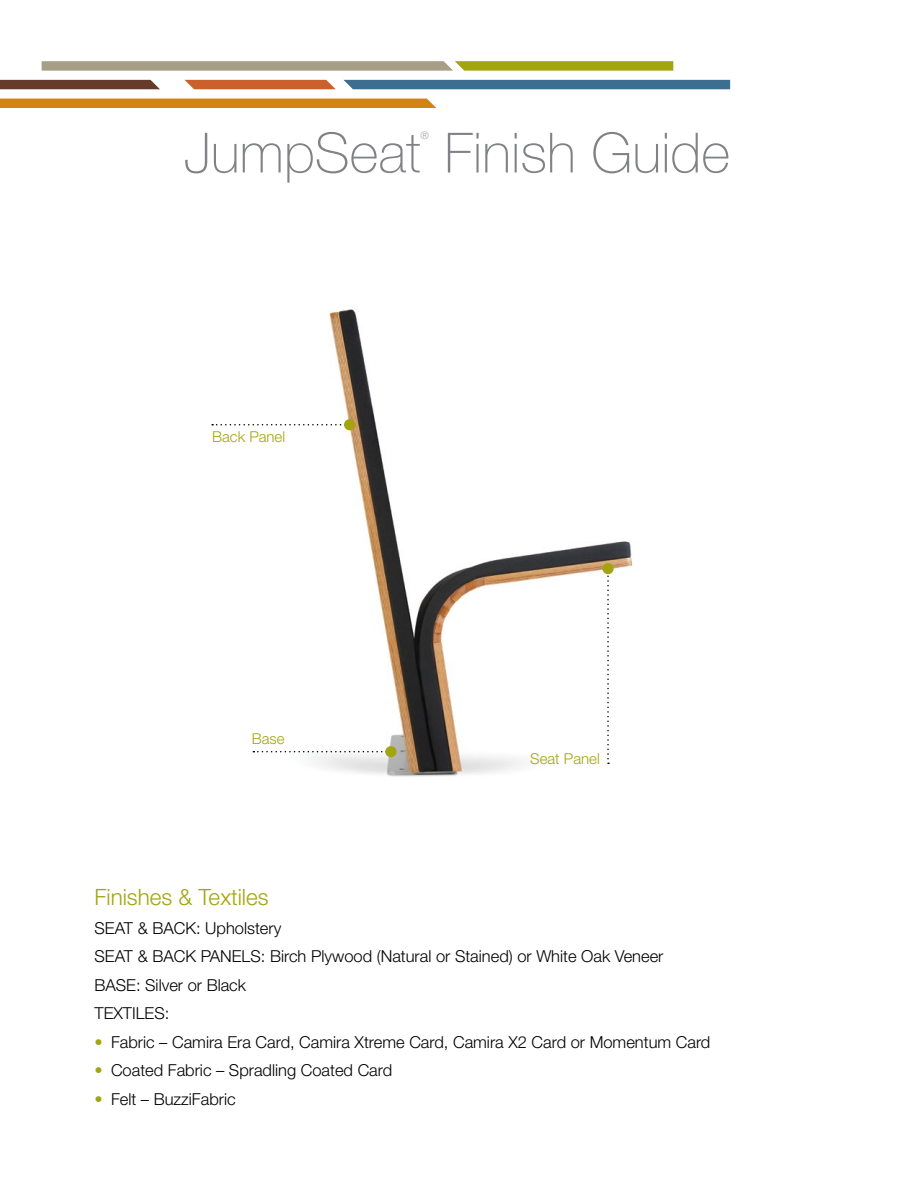
<style>
.page{position:relative;width:918px;height:1188px;background:#fff}
.page>*{position:absolute;margin:0;border:0;box-sizing:border-box;transform-origin:0 0}
.t1{font:100 55.5px "Helvetica Neue LT Std";color:#808285}
.t2{font:300 22.5px "Helvetica Neue LT Std";color:#a3a510}
.t3{font:300 16.5px/28.5px "Helvetica Neue LT Std";color:#000}
.t4{font:300 15px "Helvetica Neue LT Std";color:#a3a510}
.t5{font:100 10.5px "Helvetica Neue LT Std";color:#808285}
.s1{color:#a3a510}
</style>
<div class="page">
<img style="left:275px;top:309px;width:358px;height:468px">
<div style="left:0;top:99px;width:436px;height:9px;background:#d18316"></div>
<svg style="left:0;top:80px;width:160px;height:9px"></svg>
<svg style="left:185px;top:80px;width:151px;height:9px"></svg>
<div style="left:343px;top:80px;width:387px;height:9px;background:#3b6e8f"></div>
<svg style="left:42px;top:61px;width:631px;height:10px;background:#aba669"></svg>
<svg style="left:212px;top:424px;width:132px;height:2px"></svg>
<svg style="left:253px;top:751px;width:132px;height:1px"></svg>
<div style="left:344px;top:419px;width:11px;height:11px;background:#a3a510;border-radius:50%"></div>
<div style="left:385px;top:746px;width:11px;height:11px;background:#a3a510;border-radius:50%"></div>
<svg style="left:607px;top:574px;width:2px;height:190px"></svg>
<div style="left:602px;top:563px;width:12px;height:11px;background:#a3a510;border-radius:50%"></div>
<p class="t5" style="left:421px;top:130px;width:10px">®</p>
<h1 class="t1" style="left:184px;top:121px;width:548px">JumpSeat Finish Guide</h1>
<p class="t4" style="left:212px;top:428px;width:75px">Back Panel</p>
<p class="t4" style="left:252px;top:729px;width:34px">Base</p>
<p class="t4" style="left:530px;top:749px;width:71px">Seat Panel</p>
<h2 class="t2" style="left:94px;top:884px;width:176px">Finishes &amp; Textiles</h2>
<p class="t3" style="left:94px;top:914px;width:571px">SEAT &amp; BACK: Upholstery<br>SEAT &amp; BACK PANELS: Birch Plywood (Natural or Stained) or White Oak Veneer<br>BASE: Silver or Black<br>TEXTILES:</p>
<p class="t3" style="left:94px;top:1027px;width:617px"><span class="s1">•</span> Fabric – Camira Era Card, Camira Xtreme Card, Camira X2 Card or Momentum Card</p>
<p class="t3" style="left:94px;top:1056px;width:299px"><span class="s1">•</span> Coated Fabric – Spradling Coated Card</p>
<p class="t3" style="left:94px;top:1084px;width:143px"><span class="s1">•</span> Felt – BuzziFabric</p>
</div>
